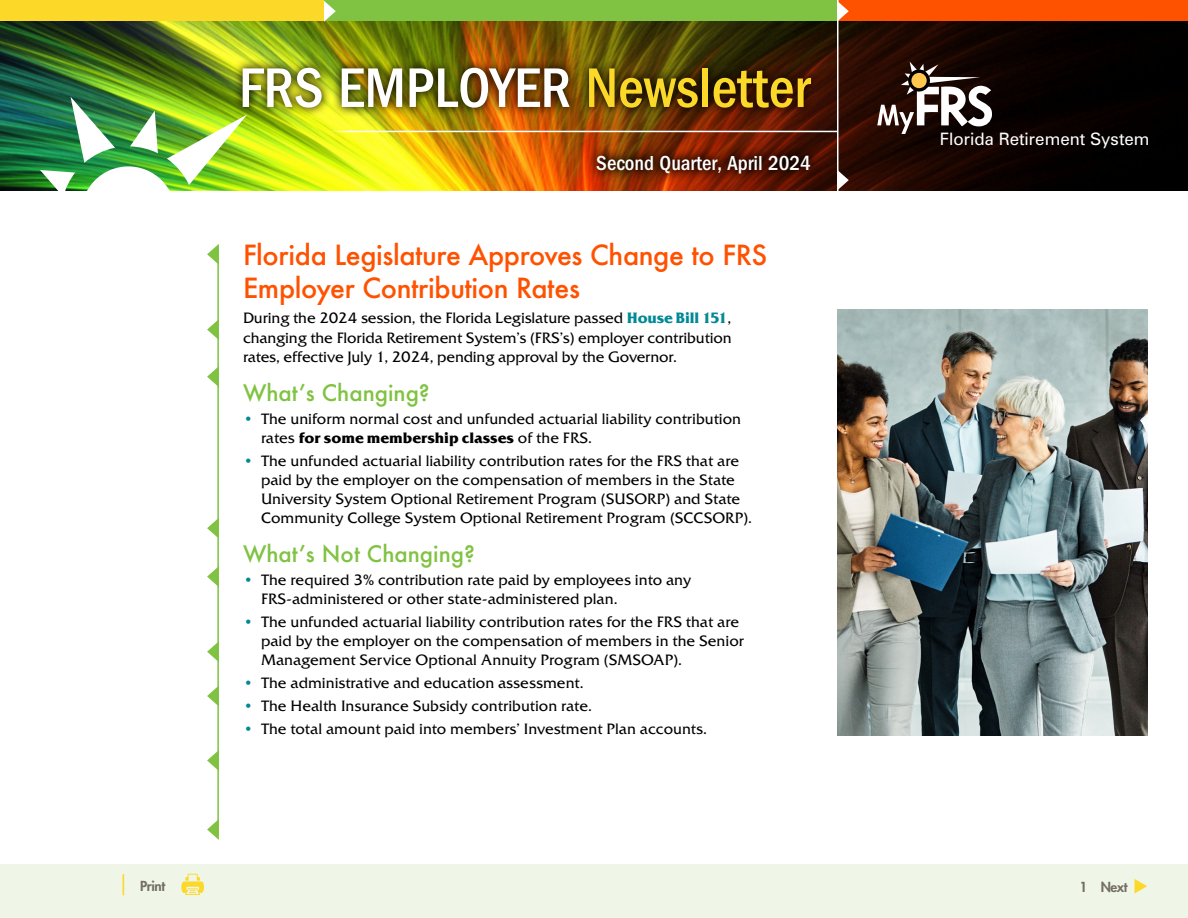
<style>
.page{position:relative;width:1188px;height:918px;background:#fff}
.page>*{position:absolute;margin:0;border:0;box-sizing:border-box;transform-origin:0 0}
.t1{font:500 condensed 57.75px "Franklin Gothic";color:#fff}
.t2{font:500 27px/32.2px "Futura";letter-spacing:-.015em;color:#ff5200}
.t3{font:500 22.2px "Futura";color:#80c342}
.t4{font:500 condensed 21px "Franklin Gothic";color:#fff}
.t5{font:17.1px "Zurich BT";color:#fff}
.t6{font:15px/19.2px "Friz Quadrata";color:#000}
.t7{font:800 13.5px "Futura";letter-spacing:-.03em;color:#756e64}
.s1{color:#fcd828}
.s2{font-weight:700;color:#008996}
.s3{color:#008996}
.s4{font-weight:700}
</style>
<div class="page">
<img style="left:0;top:21px;width:1188px;height:170px">
<div style="left:0;top:0;width:329px;height:21px;background:#fcd828"></div>
<div style="left:324px;top:0;width:518px;height:21px;background:#80c342"></div>
<div style="left:838px;top:0;width:350px;height:21px;background:#ff5200"></div>
<svg style="left:324px;top:1px;width:12px;height:21px"></svg>
<svg style="left:838px;top:1px;width:11px;height:21px"></svg>
<svg style="left:585px;top:143px;width:237px;height:42px;background:#661c01"></svg>
<svg style="left:838px;top:170px;width:11px;height:21px"></svg>
<hr style="left:837px;top:0;width:1px;height:214px;background:#fff">
<hr style="left:322px;top:131px;width:516px;height:1px;background:#fff">
<svg style="left:877px;top:62px;width:115px;height:72px"></svg>
<img style="left:233px;top:58px;width:588px;height:59px">
<img style="left:837px;top:310px;width:310px;height:426px">
<svg style="left:130px;top:111px;width:28px;height:42px"></svg>
<svg style="left:71px;top:97px;width:44px;height:66px"></svg>
<img style="left:167px;top:115px;width:80px;height:70px">
<svg style="left:40px;top:170px;width:35px;height:21px"></svg>
<div style="left:81px;top:166px;width:94px;height:95px;background:#fff;border-radius:50%"></div>
<div style="left:0;top:864px;width:1188px;height:54px;background:#eff6e8"></div>
<svg style="left:123px;top:874px;width:1px;height:21px"></svg>
<svg style="left:181px;top:874px;width:23px;height:21px"></svg>
<svg style="left:1135px;top:879px;width:12px;height:15px"></svg>
<svg style="left:207px;top:244px;width:12px;height:19px"></svg>
<hr style="left:217px;top:246px;width:2px;height:590px;background:#80c342">
<svg style="left:207px;top:566px;width:12px;height:21px"></svg>
<svg style="left:207px;top:641px;width:12px;height:21px"></svg>
<svg style="left:207px;top:686px;width:11px;height:20px"></svg>
<svg style="left:207px;top:750px;width:12px;height:21px"></svg>
<svg style="left:207px;top:319px;width:12px;height:21px"></svg>
<svg style="left:207px;top:819px;width:12px;height:21px"></svg>
<svg style="left:207px;top:366px;width:12px;height:21px"></svg>
<svg style="left:207px;top:518px;width:12px;height:21px"></svg>
<h1 class="t1" style="left:239px;top:55px;width:573px">FRS EMPLOYER <span class="s1">Newsletter</span></h1>
<h3 class="t4" style="left:596px;top:151px;width:216px">Second Quarter, April 2024</h3>
<h2 class="t2" style="left:243px;top:239px;width:526px">Florida Legislature Approves Change to FRS<br>Employer Contribution Rates</h2>
<p class="t6" style="left:243px;top:309px;width:490px;text-align:justify">During the 2024 session, the Florida Legislature passed <span class="s2">House Bill 151</span>, changing the Florida Retirement System’s (FRS’s) employer contribution rates, effective July 1, 2024, pending approval by the Governor.</p>
<h3 class="t3" style="left:243px;top:377px;width:188px">What’s Changing?</h3>
<p class="t6" style="left:261px;top:409px;width:482px;text-indent:-18px"><span class="s3">•</span> The uniform normal cost and unfunded actuarial liability contribution rates <span class="s4">for some membership classes</span> of the FRS.</p>
<p class="t6" style="left:261px;top:451px;width:493px;text-indent:-18px"><span class="s3">•</span> The unfunded actuarial liability contribution rates for the FRS that are paid by the employer on the compensation of members in the State University System Optional Retirement Program (SUSORP) and State Community College System Optional Retirement Program (SCCSORP).</p>
<h3 class="t3" style="left:243px;top:539px;width:233px">What’s Not Changing?</h3>
<p class="t6" style="left:261px;top:570px;width:432px;text-indent:-18px"><span class="s3">•</span> The required 3% contribution rate paid by employees into any<br>FRS-administered or other state-administered plan.</p>
<p class="t6" style="left:261px;top:612px;width:485px;text-indent:-18px"><span class="s3">•</span> The unfunded actuarial liability contribution rates for the FRS that are paid by the employer on the compensation of members in the Senior<br>Management Service Optional Annuity Program (SMSOAP).</p>
<p class="t6" style="left:243px;top:673px;width:342px"><span class="s3">•</span> The administrative and education assessment.</p>
<p class="t6" style="left:243px;top:696px;width:350px"><span class="s3">•</span> The Health Insurance Subsidy contribution rate.</p>
<p class="t6" style="left:243px;top:719px;width:465px"><span class="s3">•</span> The total amount paid into members’ Investment Plan accounts.</p>
<p class="t5" style="left:940px;top:128px;width:211px">Florida Retirement System</p>
<p class="t7" style="left:140px;top:878px;width:26px">Print</p>
<p class="t7" style="left:1080px;top:878px;width:50px">1 Next</p>
</div>
